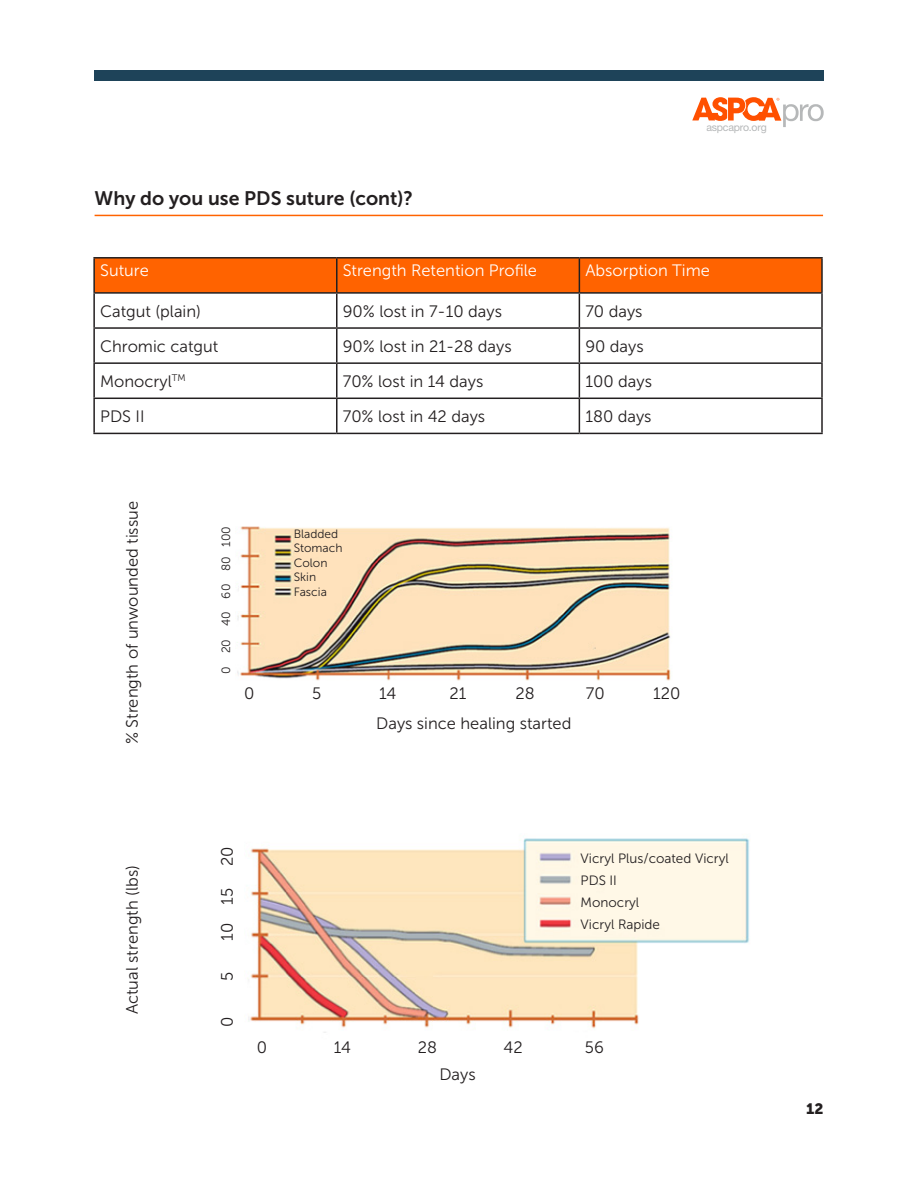
<style>
.page{position:relative;width:918px;height:1188px;background:#fff}
.page>*{position:absolute;margin:0;border:0;box-sizing:border-box;transform-origin:0 0}
.JobDescriptionSubheadings{font:19.5px "Museo Sans 700";color:#231f20}
.JobNumberedItems_Subsequent_Numbers{font:16.5px "Museo Sans 300";color:#231f20}
.JobNumberedItems_Subsequent_Numbers-2{font:16.5px "Museo Sans 300";color:#fff}
.t1{font:15px "Museo Sans 900";color:#231f20}
.JobNumberedItems_Subsequent_Numbers-3{font:13.5px "Museo Sans 300";color:#231f20}
.JobNumberedItems_Subsequent_Numbers-4{font:12px "Museo Sans 300";color:#231f20}
.t2{font:10.5px "Helvetica Neue";letter-spacing:-.02em;color:#b6b8b9}
</style>
<div class="page">
<div style="left:94px;top:70px;width:730px;height:11px;background:#1e4359"></div>
<svg style="left:692px;top:97px;width:132px;height:30px"></svg>
<div style="left:95px;top:259px;width:726px;height:33px;background:#ff6300"></div>
<hr style="left:93px;top:257px;width:244px;height:2px;background:#231f20">
<hr style="left:93px;top:259px;width:2px;height:33px;background:#231f20">
<hr style="left:337px;top:257px;width:242px;height:2px;background:#231f20">
<hr style="left:336px;top:259px;width:2px;height:33px;background:#231f20">
<hr style="left:579px;top:257px;width:244px;height:2px;background:#231f20">
<hr style="left:579px;top:259px;width:1px;height:33px;background:#231f20">
<hr style="left:821px;top:259px;width:2px;height:33px;background:#231f20">
<hr style="left:93px;top:292px;width:244px;height:2px;background:#231f20">
<hr style="left:93px;top:294px;width:2px;height:33px;background:#231f20">
<hr style="left:337px;top:292px;width:242px;height:2px;background:#231f20">
<hr style="left:336px;top:294px;width:2px;height:33px;background:#231f20">
<hr style="left:579px;top:292px;width:244px;height:2px;background:#231f20">
<hr style="left:579px;top:294px;width:1px;height:33px;background:#231f20">
<hr style="left:821px;top:294px;width:2px;height:33px;background:#231f20">
<hr style="left:93px;top:327px;width:244px;height:2px;background:#231f20">
<hr style="left:93px;top:329px;width:2px;height:33px;background:#231f20">
<hr style="left:337px;top:327px;width:242px;height:2px;background:#231f20">
<hr style="left:336px;top:329px;width:2px;height:33px;background:#231f20">
<hr style="left:579px;top:327px;width:244px;height:2px;background:#231f20">
<hr style="left:579px;top:329px;width:1px;height:33px;background:#231f20">
<hr style="left:821px;top:329px;width:2px;height:33px;background:#231f20">
<hr style="left:93px;top:362px;width:244px;height:2px;background:#231f20">
<hr style="left:93px;top:364px;width:2px;height:34px;background:#231f20">
<hr style="left:337px;top:362px;width:242px;height:2px;background:#231f20">
<hr style="left:336px;top:364px;width:2px;height:34px;background:#231f20">
<hr style="left:579px;top:362px;width:244px;height:2px;background:#231f20">
<hr style="left:579px;top:364px;width:1px;height:34px;background:#231f20">
<hr style="left:821px;top:364px;width:2px;height:34px;background:#231f20">
<hr style="left:93px;top:398px;width:244px;height:1px;background:#231f20">
<hr style="left:93px;top:399px;width:2px;height:34px;background:#231f20">
<hr style="left:337px;top:398px;width:242px;height:1px;background:#231f20">
<hr style="left:336px;top:399px;width:2px;height:34px;background:#231f20">
<hr style="left:579px;top:398px;width:244px;height:1px;background:#231f20">
<hr style="left:579px;top:399px;width:1px;height:34px;background:#231f20">
<hr style="left:821px;top:399px;width:2px;height:34px;background:#231f20">
<hr style="left:93px;top:433px;width:244px;height:1px;background:#231f20">
<hr style="left:337px;top:433px;width:242px;height:1px;background:#231f20">
<hr style="left:579px;top:433px;width:244px;height:1px;background:#231f20">
<hr style="left:95px;top:215px;width:728px;height:1px;background:#ff6300">
<img style="left:247px;top:838px;width:503px;height:195px">
<img style="left:237px;top:526px;width:434px;height:155px">
<p class="JobDescriptionSubheadings" style="left:95px;top:187px;width:320px">Why do you use PDS suture (cont)?</p>
<p class="t2" style="left:706px;top:120px;width:62px">aspcapro.org</p>
<p class="JobNumberedItems_Subsequent_Numbers-2" style="left:100px;top:262px;width:50px">Suture</p>
<p class="JobNumberedItems_Subsequent_Numbers-2" style="left:343px;top:262px;width:196px">Strength Retention Profile</p>
<p class="JobNumberedItems_Subsequent_Numbers-2" style="left:585px;top:262px;width:126px">Absorption Time</p>
<p class="JobNumberedItems_Subsequent_Numbers" style="left:100px;top:302px;width:102px">Catgut (plain)</p>
<p class="JobNumberedItems_Subsequent_Numbers" style="left:343px;top:302px;width:161px">90% lost in 7-10 days</p>
<p class="JobNumberedItems_Subsequent_Numbers" style="left:585px;top:302px;width:59px">70 days</p>
<p class="JobNumberedItems_Subsequent_Numbers" style="left:100px;top:337px;width:120px">Chromic catgut</p>
<p class="JobNumberedItems_Subsequent_Numbers" style="left:343px;top:337px;width:170px">90% lost in 21-28 days</p>
<p class="JobNumberedItems_Subsequent_Numbers" style="left:585px;top:337px;width:60px">90 days</p>
<p class="JobNumberedItems_Subsequent_Numbers" style="left:100px;top:372px;width:87px">Monocryl<sup>TM</sup></p>
<p class="JobNumberedItems_Subsequent_Numbers" style="left:343px;top:372px;width:142px">70% lost in 14 days</p>
<p class="JobNumberedItems_Subsequent_Numbers" style="left:585px;top:372px;width:68px">100 days</p>
<p class="JobNumberedItems_Subsequent_Numbers" style="left:100px;top:407px;width:46px">PDS II</p>
<p class="JobNumberedItems_Subsequent_Numbers" style="left:343px;top:407px;width:144px">70% lost in 42 days</p>
<p class="JobNumberedItems_Subsequent_Numbers" style="left:585px;top:407px;width:68px">180 days</p>
<p class="JobNumberedItems_Subsequent_Numbers" style="left:123px;top:744px;width:245px;rotate:-90deg">% Strength of unwounded tissue</p>
<p class="JobNumberedItems_Subsequent_Numbers-4" style="left:220px;top:674px;width:149px;rotate:-90deg">0 20 40 60 80 100</p>
<p class="JobNumberedItems_Subsequent_Numbers-4" style="left:294px;top:527px;width:46px">Bladded</p>
<p class="JobNumberedItems_Subsequent_Numbers-4" style="left:294px;top:542px;width:50px">Stomach</p>
<p class="JobNumberedItems_Subsequent_Numbers-4" style="left:294px;top:556px;width:35px">Colon</p>
<p class="JobNumberedItems_Subsequent_Numbers-4" style="left:294px;top:571px;width:24px">Skin</p>
<p class="JobNumberedItems_Subsequent_Numbers-4" style="left:294px;top:585px;width:35px">Fascia</p>
<p class="JobNumberedItems_Subsequent_Numbers" style="left:244px;top:685px;width:12px">0</p>
<p class="JobNumberedItems_Subsequent_Numbers" style="left:312px;top:685px;width:11px">5</p>
<p class="JobNumberedItems_Subsequent_Numbers" style="left:379px;top:685px;width:19px">14</p>
<p class="JobNumberedItems_Subsequent_Numbers" style="left:450px;top:685px;width:19px">21</p>
<p class="JobNumberedItems_Subsequent_Numbers" style="left:515px;top:685px;width:21px">28</p>
<p class="JobNumberedItems_Subsequent_Numbers" style="left:586px;top:685px;width:20px">70</p>
<p class="JobNumberedItems_Subsequent_Numbers" style="left:653px;top:685px;width:29px">120</p>
<p class="JobNumberedItems_Subsequent_Numbers" style="left:376px;top:715px;width:197px">Days since healing started</p>
<p class="JobNumberedItems_Subsequent_Numbers" style="left:123px;top:1014px;width:151px;rotate:-90deg">Actual strength (lbs)</p>
<p class="JobNumberedItems_Subsequent_Numbers" style="left:218px;top:866px;width:21px;rotate:-90deg">20</p>
<p class="JobNumberedItems_Subsequent_Numbers" style="left:218px;top:941px;width:54px;rotate:-90deg">10 15</p>
<p class="JobNumberedItems_Subsequent_Numbers" style="left:218px;top:981px;width:11px;rotate:-90deg">5</p>
<p class="JobNumberedItems_Subsequent_Numbers" style="left:218px;top:1027px;width:12px;rotate:-90deg">0</p>
<p class="JobNumberedItems_Subsequent_Numbers-3" style="left:581px;top:851px;width:150px">Vicryl Plus/coated Vicryl</p>
<p class="JobNumberedItems_Subsequent_Numbers-3" style="left:581px;top:873px;width:38px">PDS II</p>
<p class="JobNumberedItems_Subsequent_Numbers-3" style="left:581px;top:895px;width:60px">Monocryl</p>
<p class="JobNumberedItems_Subsequent_Numbers-3" style="left:581px;top:917px;width:81px">Vicryl Rapide</p>
<p class="JobNumberedItems_Subsequent_Numbers" style="left:257px;top:1038px;width:12px">0</p>
<p class="JobNumberedItems_Subsequent_Numbers" style="left:334px;top:1038px;width:19px">14</p>
<p class="JobNumberedItems_Subsequent_Numbers" style="left:418px;top:1038px;width:21px">28</p>
<p class="JobNumberedItems_Subsequent_Numbers" style="left:504px;top:1038px;width:21px">42</p>
<p class="JobNumberedItems_Subsequent_Numbers" style="left:585px;top:1038px;width:21px">56</p>
<p class="JobNumberedItems_Subsequent_Numbers" style="left:439px;top:1066px;width:38px">Days</p>
<p class="t1" style="left:806px;top:1100px;width:19px">12</p>
</div>
